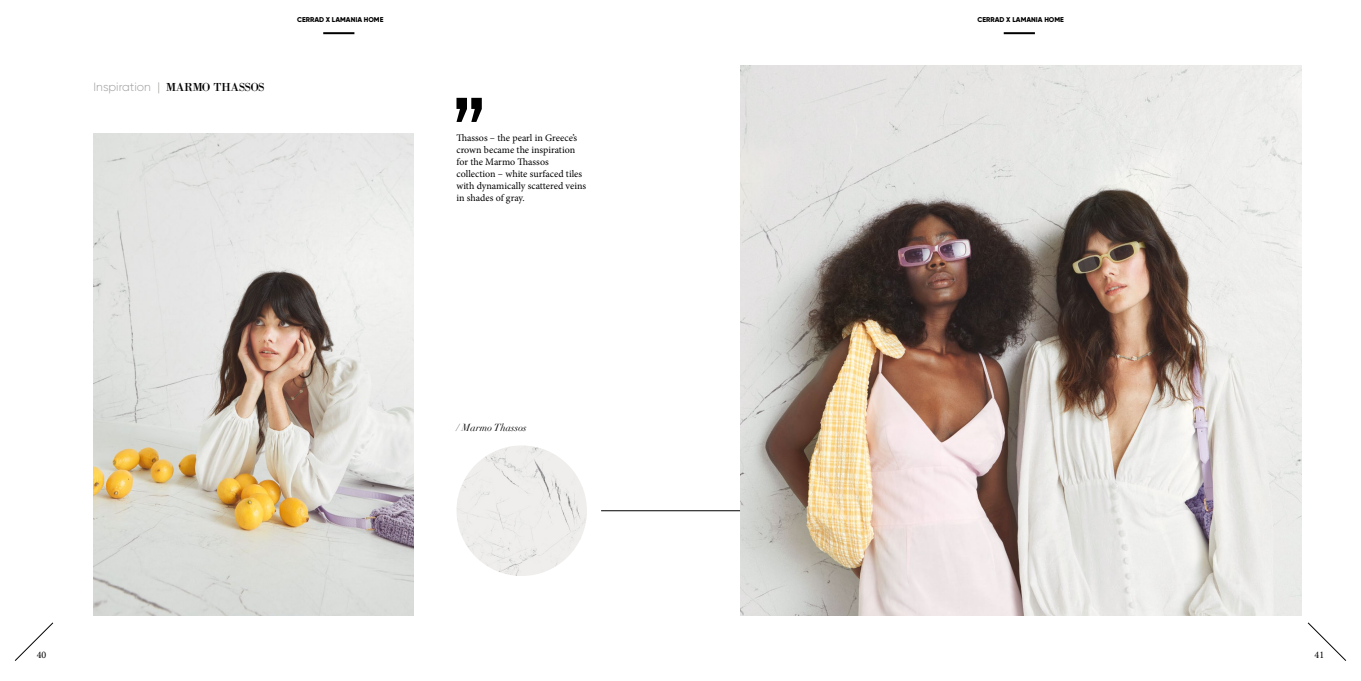
<style>
.page{position:relative;width:1361px;height:681px;background:#fff}
.page>*{position:absolute;margin:0;border:0;box-sizing:border-box;transform-origin:0 0}
.t1{font:300 12px "Gilroy";color:#9d9d9c}
.t2{font:10px/12px "Minion Pro";color:#000}
.t3{font:italic 10px "Didot";color:#000}
.t4{font:800 7px "Gilroy";color:#000}
.s1{font-family:"Bodoni XT";font-weight:400;color:#000}
</style>
<div class="page">
<img style="left:740px;top:65px;width:561px;height:550px">
<img style="left:94px;top:133px;width:320px;height:482px">
<svg style="left:456px;top:98px;width:26px;height:24px"></svg>
<img style="left:456px;top:445px;width:131px;height:130px;border-radius:65px">
<hr style="left:601px;top:510px;width:139px;height:1px;background:#000">
<svg style="left:1307px;top:622px;width:40px;height:39px"></svg>
<hr style="left:1003px;top:32px;width:32px;height:2px;background:#000">
<svg style="left:14px;top:622px;width:40px;height:39px"></svg>
<hr style="left:323px;top:32px;width:31px;height:2px;background:#000">
<p class="t1" style="left:94px;top:79px;width:173px">Inspiration | <span class="s1">MARMO THASSOS</span></p>
<p class="t4" style="left:297px;top:15px;width:88px">CERRAD X LAMANIA HOME</p>
<p class="t2" style="left:456px;top:131px;width:131px">Thassos – the pearl in Greece’s crown became the inspiration for the Marmo Thassos collection – white surfaced tiles with dynamically scattered veins in shades of gray.</p>
<p class="t3" style="left:456px;top:421px;width:72px">/ Marmo Thassos</p>
<p class="t2" style="left:37px;top:649px;width:11px">40</p>
<p class="t4" style="left:977px;top:15px;width:88px">CERRAD X LAMANIA HOME</p>
<p class="t2" style="left:1314px;top:649px;width:11px">41</p>
</div>
